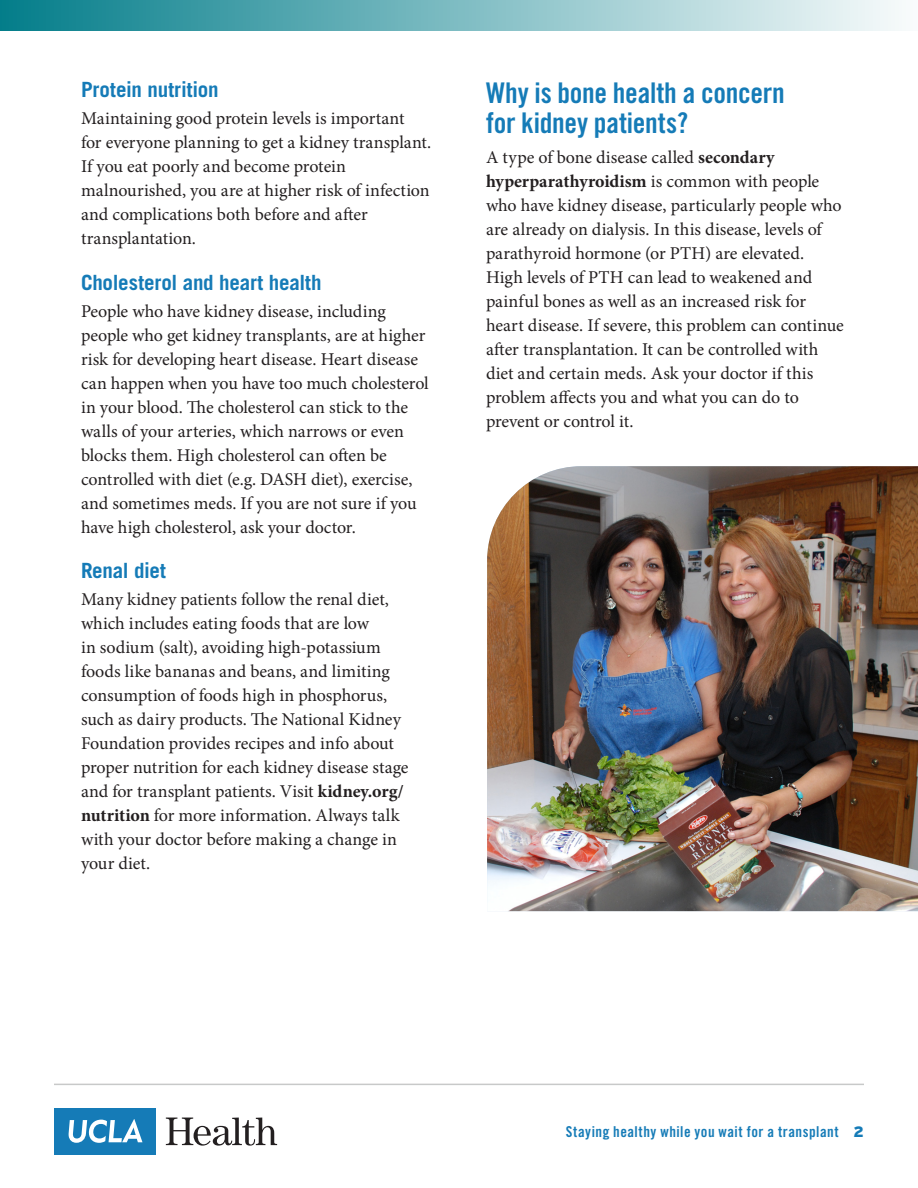
<style>
.page{position:relative;width:918px;height:1188px;background:#fff}
.page>*{position:absolute;margin:0;border:0;box-sizing:border-box;transform-origin:0 0}
.Question{font:28.5px/30px "Trade Gothic Bold Cond Twenty";letter-spacing:-.01em;color:#157bb7}
.Small_Blue_Subhead{font:700 21px "Trade Gothic";letter-spacing:-.01em;color:#157bb7}
.Body_Copy__12_16{font:18px/24px "Minion Pro";color:#231f20}
.t1{font:15px "Trade Gothic Bold Cond Twenty";letter-spacing:.035em;color:#157bb7}
.s1{font-weight:700}
.s2{font-family:"Interstate";font-weight:900}
</style>
<div class="page">
<div style="left:54px;top:1108px;width:101px;height:47px;background:#157bb7"></div>
<svg style="left:69px;top:1119px;width:73px;height:24px"></svg>
<svg style="left:166px;top:1118px;width:111px;height:28px"></svg>
<div style="left:0;top:0;width:918px;height:31px;background:linear-gradient(to right,#037d8a,#f9fbfc)"></div>
<hr style="left:54px;top:1084px;width:810px;height:1px;background:#c8c9c9">
<img style="left:487px;top:466px;width:431px;height:445px">
<p class="Small_Blue_Subhead" style="left:81px;top:77px;width:139px">Protein nutrition</p>
<p class="Body_Copy__12_16" style="left:81px;top:107px;width:352px">Maintaining good protein levels is important<br>for everyone planning to get a kidney transplant.<br>If you eat poorly and become protein malnourished, you are at higher risk of infection and complications both before and after transplantation.</p>
<p class="Small_Blue_Subhead" style="left:81px;top:269px;width:242px">Cholesterol and heart health</p>
<p class="Body_Copy__12_16" style="left:81px;top:299px;width:349px">People who have kidney disease, including people who get kidney transplants, are at higher risk for developing heart disease. Heart disease can happen when you have too much cholesterol in your blood. The cholesterol can stick to the walls of your arteries, which narrows or even blocks them. High cholesterol can often be controlled with diet (e.g. DASH diet), exercise, and sometimes meds. If you are not sure if you have high cholesterol, ask your doctor.</p>
<p class="Small_Blue_Subhead" style="left:81px;top:558px;width:87px">Renal diet</p>
<p class="Body_Copy__12_16" style="left:81px;top:588px;width:329px">Many kidney patients follow the renal diet, which includes eating foods that are low<br>in sodium (salt), avoiding high-potassium foods like bananas and beans, and limiting consumption of foods high in phosphorus, such as dairy products. The National Kidney Foundation provides recipes and info about proper nutrition for each kidney disease stage and for transplant patients. Visit <span class="s1">kidney.org/ nutrition</span> for more information. Always talk with your doctor before making a change in your diet.</p>
<p class="Question" style="left:486px;top:77px;width:300px">Why is bone health a concern for kidney patients?</p>
<p class="Body_Copy__12_16" style="left:486px;top:145px;width:359px">A type of bone disease called <span class="s1">secondary hyperparathyroidism</span> is common with people who have kidney disease, particularly people who are already on dialysis. In this disease, levels of parathyroid hormone (or PTH) are elevated.<br>High levels of PTH can lead to weakened and painful bones as well as an increased risk for heart disease. If severe, this problem can continue after transplantation. It can be controlled with diet and certain meds. Ask your doctor if this problem affects you and what you can do to prevent or control it.</p>
<p class="t1" style="left:566px;top:1123px;width:300px">Staying healthy while you wait for a transplant <span class="s2">2</span></p>
</div>
